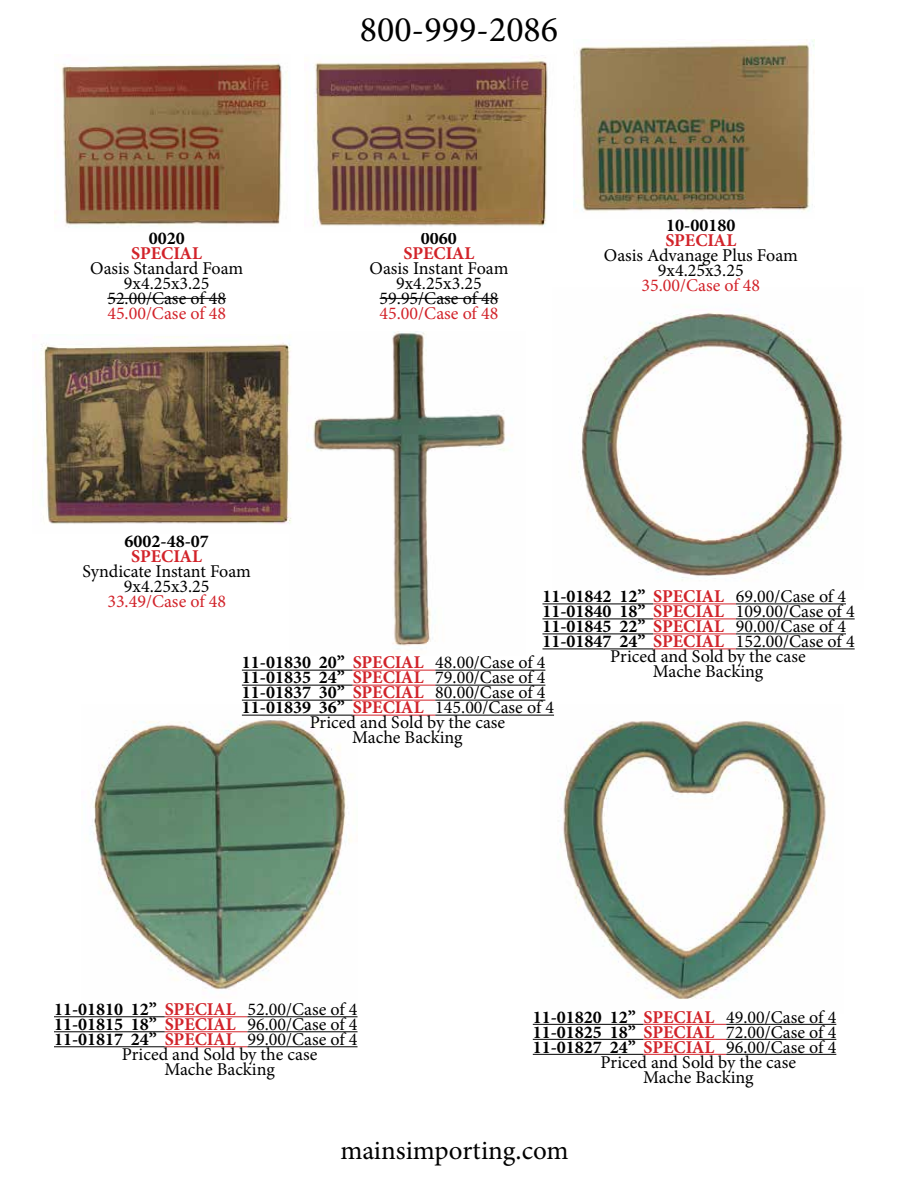
<style>
.page{position:relative;width:918px;height:1188px;background:#fff}
.page>*{position:absolute;margin:0;border:0;box-sizing:border-box;transform-origin:0 0}
.t1{font:36px "Minion Pro";color:#000}
.t2{font:27px "Minion Pro";color:#000}
.t3{font:18px/15px "Minion Pro";color:#000;text-align:center}
.t4{font:18px "Minion Pro";color:#d2232a}
.t5{font:700 18px "Minion Pro";color:#d2232a}
.t6{font:700 18px "Minion Pro";color:#000}
.s1{font-weight:700}
.s2{font-weight:700;color:#d2232a}
</style>
<div class="page">
<hr style="left:107px;top:298px;width:119px;height:1px;background:#000">
<hr style="left:380px;top:298px;width:118px;height:1px;background:#000">
<img style="left:54px;top:63px;width:233px;height:164px">
<img style="left:306px;top:54px;width:242px;height:173px">
<img style="left:573px;top:39px;width:241px;height:173px">
<img style="left:579px;top:309px;width:264px;height:272px">
<img style="left:540px;top:714px;width:287px;height:286px">
<hr style="left:533px;top:1024px;width:111px;height:1px;background:#000">
<hr style="left:644px;top:1024px;width:82px;height:1px;background:#d2232a">
<hr style="left:726px;top:1024px;width:110px;height:1px;background:#000">
<hr style="left:533px;top:1039px;width:111px;height:1px;background:#000">
<hr style="left:644px;top:1039px;width:82px;height:1px;background:#d2232a">
<hr style="left:726px;top:1039px;width:110px;height:1px;background:#000">
<hr style="left:533px;top:1054px;width:111px;height:1px;background:#000">
<hr style="left:644px;top:1054px;width:82px;height:1px;background:#d2232a">
<hr style="left:726px;top:1054px;width:110px;height:1px;background:#000">
<hr style="left:542px;top:603px;width:111px;height:1px;background:#000">
<hr style="left:653px;top:603px;width:83px;height:1px;background:#d2232a">
<hr style="left:736px;top:603px;width:110px;height:1px;background:#000">
<hr style="left:542px;top:618px;width:111px;height:1px;background:#000">
<hr style="left:653px;top:618px;width:83px;height:1px;background:#d2232a">
<hr style="left:736px;top:618px;width:119px;height:1px;background:#000">
<hr style="left:542px;top:633px;width:111px;height:1px;background:#000">
<hr style="left:653px;top:633px;width:83px;height:1px;background:#d2232a">
<hr style="left:736px;top:633px;width:110px;height:1px;background:#000">
<hr style="left:542px;top:648px;width:111px;height:1px;background:#000">
<hr style="left:653px;top:648px;width:83px;height:1px;background:#d2232a">
<hr style="left:736px;top:648px;width:119px;height:1px;background:#000">
<img style="left:307px;top:332px;width:206px;height:321px">
<img style="left:90px;top:714px;width:267px;height:276px">
<hr style="left:54px;top:1016px;width:111px;height:1px;background:#000">
<hr style="left:165px;top:1016px;width:82px;height:1px;background:#d2232a">
<hr style="left:247px;top:1016px;width:111px;height:1px;background:#000">
<hr style="left:54px;top:1031px;width:111px;height:1px;background:#000">
<hr style="left:165px;top:1031px;width:82px;height:1px;background:#d2232a">
<hr style="left:247px;top:1031px;width:111px;height:1px;background:#000">
<hr style="left:54px;top:1046px;width:111px;height:1px;background:#000">
<hr style="left:165px;top:1046px;width:82px;height:1px;background:#d2232a">
<hr style="left:247px;top:1046px;width:111px;height:1px;background:#000">
<hr style="left:242px;top:670px;width:111px;height:1px;background:#000">
<hr style="left:353px;top:670px;width:82px;height:1px;background:#d2232a">
<hr style="left:435px;top:670px;width:110px;height:1px;background:#000">
<hr style="left:242px;top:685px;width:111px;height:1px;background:#000">
<hr style="left:353px;top:685px;width:82px;height:1px;background:#d2232a">
<hr style="left:435px;top:685px;width:110px;height:1px;background:#000">
<hr style="left:242px;top:700px;width:111px;height:1px;background:#000">
<hr style="left:353px;top:700px;width:82px;height:1px;background:#d2232a">
<hr style="left:435px;top:700px;width:110px;height:1px;background:#000">
<hr style="left:242px;top:715px;width:111px;height:1px;background:#000">
<hr style="left:353px;top:715px;width:82px;height:1px;background:#d2232a">
<hr style="left:435px;top:715px;width:119px;height:1px;background:#000">
<img style="left:41px;top:336px;width:250px;height:188px">
<p class="t6" style="left:149px;top:226px;width:37px">0020</p>
<p class="t5" style="left:131px;top:241px;width:72px">SPECIAL</p>
<p class="t3" style="left:90px;top:261px;width:155px">Oasis Standard Foam<br>9x4.25x3.25<br>52.00/Case of 48</p>
<p class="t4" style="left:107px;top:302px;width:120px">45.00/Case of 48</p>
<h1 class="t1" style="left:360px;top:6px;width:200px">800-999-2086</h1>
<p class="t6" style="left:421px;top:226px;width:37px">0060</p>
<p class="t5" style="left:404px;top:241px;width:72px">SPECIAL</p>
<p class="t3" style="left:370px;top:261px;width:140px">Oasis Instant Foam<br>9x4.25x3.25<br>59.95/Case of 48</p>
<p class="t4" style="left:380px;top:302px;width:120px">45.00/Case of 48</p>
<p class="t6" style="left:666px;top:213px;width:71px">10-00180</p>
<p class="t5" style="left:665px;top:228px;width:72px">SPECIAL</p>
<p class="t3" style="left:604px;top:248px;width:196px">Oasis Advanage Plus Foam<br>9x4.25x3.25</p>
<p class="t4" style="left:641px;top:273px;width:120px">35.00/Case of 48</p>
<p class="t6" style="left:125px;top:528px;width:86px">6002-48-07</p>
<p class="t5" style="left:131px;top:543px;width:72px">SPECIAL</p>
<p class="t3" style="left:83px;top:564px;width:170px">Syndicate Instant Foam<br>9x4.25x3.25</p>
<p class="t4" style="left:107px;top:589px;width:120px">33.49/Case of 48</p>
<p class="t3" style="left:542px;top:589px;width:305px"><span class="s1">11-01842 12”</span> <span class="s2">SPECIAL</span> 69.00/Case of 4</p>
<p class="t3" style="left:542px;top:604px;width:314px"><span class="s1">11-01840 18”</span> <span class="s2">SPECIAL</span> 109.00/Case of 4</p>
<p class="t3" style="left:542px;top:619px;width:305px"><span class="s1">11-01845 22”</span> <span class="s2">SPECIAL</span> 90.00/Case of 4</p>
<p class="t3" style="left:542px;top:634px;width:314px"><span class="s1">11-01847 24”</span> <span class="s2">SPECIAL</span> 152.00/Case of 4</p>
<p class="t3" style="left:610px;top:649px;width:197px">Priced and Sold by the case</p>
<p class="t3" style="left:653px;top:664px;width:112px">Mache Backing</p>
<p class="t3" style="left:242px;top:655px;width:305px"><span class="s1">11-01830 20”</span> <span class="s2">SPECIAL</span> 48.00/Case of 4</p>
<p class="t3" style="left:242px;top:670px;width:305px"><span class="s1">11-01835 24”</span> <span class="s2">SPECIAL</span> 79.00/Case of 4</p>
<p class="t3" style="left:242px;top:685px;width:305px"><span class="s1">11-01837 30”</span> <span class="s2">SPECIAL</span> 80.00/Case of 4</p>
<p class="t3" style="left:242px;top:700px;width:314px"><span class="s1">11-01839 36”</span> <span class="s2">SPECIAL</span> 145.00/Case of 4</p>
<p class="t3" style="left:310px;top:715px;width:197px">Priced and Sold by the case</p>
<p class="t3" style="left:352px;top:730px;width:112px">Mache Backing</p>
<p class="t3" style="left:54px;top:1002px;width:305px"><span class="s1">11-01810 12”</span> <span class="s2">SPECIAL</span> 52.00/Case of 4</p>
<p class="t3" style="left:54px;top:1017px;width:305px"><span class="s1">11-01815 18”</span> <span class="s2">SPECIAL</span> 96.00/Case of 4</p>
<p class="t3" style="left:54px;top:1032px;width:305px"><span class="s1">11-01817 24”</span> <span class="s2">SPECIAL</span> 99.00/Case of 4</p>
<p class="t3" style="left:122px;top:1047px;width:197px">Priced and Sold by the case</p>
<p class="t3" style="left:164px;top:1062px;width:112px">Mache Backing</p>
<p class="t3" style="left:533px;top:1009px;width:305px"><span class="s1">11-01820 12”</span> <span class="s2">SPECIAL</span> 49.00/Case of 4</p>
<p class="t3" style="left:533px;top:1024px;width:305px"><span class="s1">11-01825 18”</span> <span class="s2">SPECIAL</span> 72.00/Case of 4</p>
<p class="t3" style="left:533px;top:1039px;width:305px"><span class="s1">11-01827 24”</span> <span class="s2">SPECIAL</span> 96.00/Case of 4</p>
<p class="t3" style="left:601px;top:1054px;width:197px">Priced and Sold by the case</p>
<p class="t3" style="left:643px;top:1069px;width:112px">Mache Backing</p>
<h2 class="t2" style="left:340px;top:1132px;width:230px">mainsimporting.com</h2>
</div>
